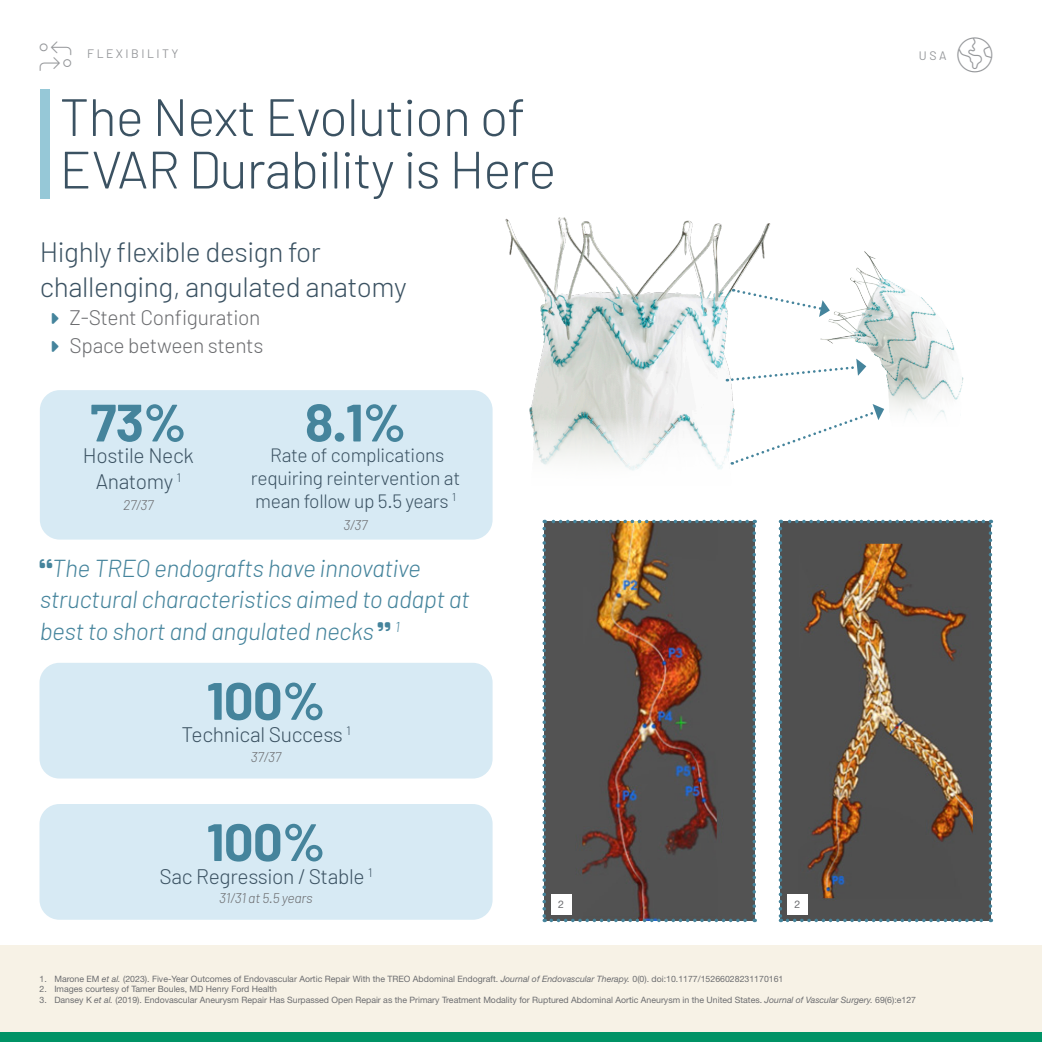
<style>
.page{position:relative;width:1042px;height:1042px;background:#fff}
.page>*{position:absolute;margin:0;border:0;box-sizing:border-box;transform-origin:0 0}
.Heading{font:300 52.5px "Barlow";letter-spacing:-.015em;color:#3b5262}
.Sidebar_Heading{font:700 52.5px "Barlow";letter-spacing:-.015em;color:#45849c}
.Sidebar_Heading-2{font:300 28px/35px "Barlow";letter-spacing:-.015em;color:#3b5262}
.Body{font:italic 300 24.5px/31.5px "Barlow";letter-spacing:-.015em;color:#45849c}
.Sidebar_Heading-3{font:300 21px "Barlow";letter-spacing:-.015em;color:#3b5262}
.t1{font:300 21px "Barlow";letter-spacing:-.015em;color:#6c6d70}
.Sidebar_Heading-4{font:300 19.25px/23.1px "Barlow";letter-spacing:-.015em;color:#3b5262;text-align:center}
.Body-2{font:italic 300 14.35px "Barlow";color:#45849c}
.Sidebar_Heading-5{font:italic 300 14px "Barlow";letter-spacing:-.015em;color:#6c6d70}
.t2{font:12.25px "Barlow";letter-spacing:.2em;color:#95979a}
.t3{font:10.5px "Helvetica Neue LT Pro";color:#6c6d70}
.t4{font:8.75px "Helvetica Neue LT Pro";color:#6c6d70}
.s1{font-style:italic}
</style>
<div class="page">
<img style="left:779px;top:520px;width:213px;height:402px">
<img style="left:542px;top:520px;width:214px;height:402px">
<div style="left:0;top:945px;width:1042px;height:88px;background:#f7f2e6"></div>
<div style="left:0;top:1032px;width:1042px;height:10px;background:#009366"></div>
<div style="left:40px;top:89px;width:10px;height:109px;background:#96c8d7"></div>
<div style="left:787px;top:894px;width:20px;height:20px;background:#fff"></div>
<div style="left:551px;top:894px;width:20px;height:20px;background:#fff"></div>
<div style="left:40px;top:390px;width:452px;height:149px;background:#d7eaf4;border-radius:20px"></div>
<div style="left:39px;top:804px;width:453px;height:116px;background:#d7eaf4;border-radius:20px"></div>
<div style="left:39px;top:663px;width:453px;height:115px;background:#d7eaf4;border-radius:20px"></div>
<img style="left:505px;top:217px;width:266px;height:254px">
<img style="left:820px;top:251px;width:144px;height:166px">
<svg style="left:733px;top:288px;width:97px;height:29px"></svg>
<svg style="left:727px;top:359px;width:139px;height:23px"></svg>
<svg style="left:732px;top:404px;width:152px;height:61px"></svg>
<p class="t2" style="left:87px;top:46px;width:93px">FLEXIBILITY</p>
<p class="t2" style="left:919px;top:48px;width:29px">USA</p>
<p class="Heading" style="left:60px;top:85px;width:467px">The Next Evolution of</p>
<p class="Heading" style="left:60px;top:137px;width:498px">EVAR Durability is Here</p>
<p class="Sidebar_Heading-2" style="left:40px;top:234px;width:368px">Highly flexible design for challenging, angulated anatomy</p>
<p class="t1" style="left:70px;top:305px;width:192px">Z-Stent Configuration</p>
<p class="t1" style="left:70px;top:333px;width:195px">Space between stents</p>
<p class="Sidebar_Heading" style="left:90px;top:390px;width:98px">73%</p>
<p class="Sidebar_Heading-3" style="left:83px;top:442px;width:113px">Hostile Neck</p>
<p class="Sidebar_Heading-3" style="left:96px;top:468px;width:87px">Anatomy <sup>1</sup></p>
<p class="Sidebar_Heading-5" style="left:123px;top:496px;width:32px">27/37</p>
<p class="Sidebar_Heading" style="left:305px;top:390px;width:103px">8.1%</p>
<p class="Sidebar_Heading-4" style="left:251px;top:443px;width:211px">Rate of complications requiring reintervention at mean follow up 5.5 years <sup>1</sup></p>
<p class="Sidebar_Heading-5" style="left:343px;top:516px;width:26px">3/37</p>
<p class="Body" style="left:40px;top:552px;width:432px;text-indent:12px">The TREO endografts have innovative structural characteristics aimed to adapt at best to short and angulated necks</p>
<p class="Body-2" style="left:395px;top:617px;width:6px">1</p>
<p class="Sidebar_Heading" style="left:207px;top:668px;width:120px">100%</p>
<p class="Sidebar_Heading-5" style="left:251px;top:748px;width:32px">37/37</p>
<p class="Sidebar_Heading-3" style="left:181px;top:722px;width:171px">Technical Success <sup>1</sup></p>
<p class="Sidebar_Heading" style="left:207px;top:809px;width:120px">100%</p>
<p class="Sidebar_Heading-5" style="left:219px;top:889px;width:95px">31/31 at 5.5 years</p>
<p class="Sidebar_Heading-3" style="left:159px;top:863px;width:214px">Sac Regression / Stable <sup>1</sup></p>
<p class="t3" style="left:558px;top:898px;width:7px">2</p>
<p class="t3" style="left:794px;top:898px;width:7px">2</p>
<p class="t4" style="left:40px;top:973px;width:745px">1. Marone EM <span class="s1">et al.</span> (2023). Five-Year Outcomes of Endovascular Aortic Repair With the TREO Abdominal Endograft. <span class="s1">Journal of Endovascular Therapy.</span> 0(0). doi:10.1177/15266028231170161</p>
<p class="t4" style="left:40px;top:984px;width:239px">2. Images courtesy of Tamer Boules, MD Henry Ford Health</p>
<p class="t4" style="left:40px;top:994px;width:878px">3. Dansey K <span class="s1">et al.</span> (2019). Endovascular Aneurysm Repair Has Surpassed Open Repair as the Primary Treatment Modality for Ruptured Abdominal Aortic Aneurysm in the United States. <span class="s1">Journal of Vascular Surgery.</span> 69(6):e127</p>
</div>
